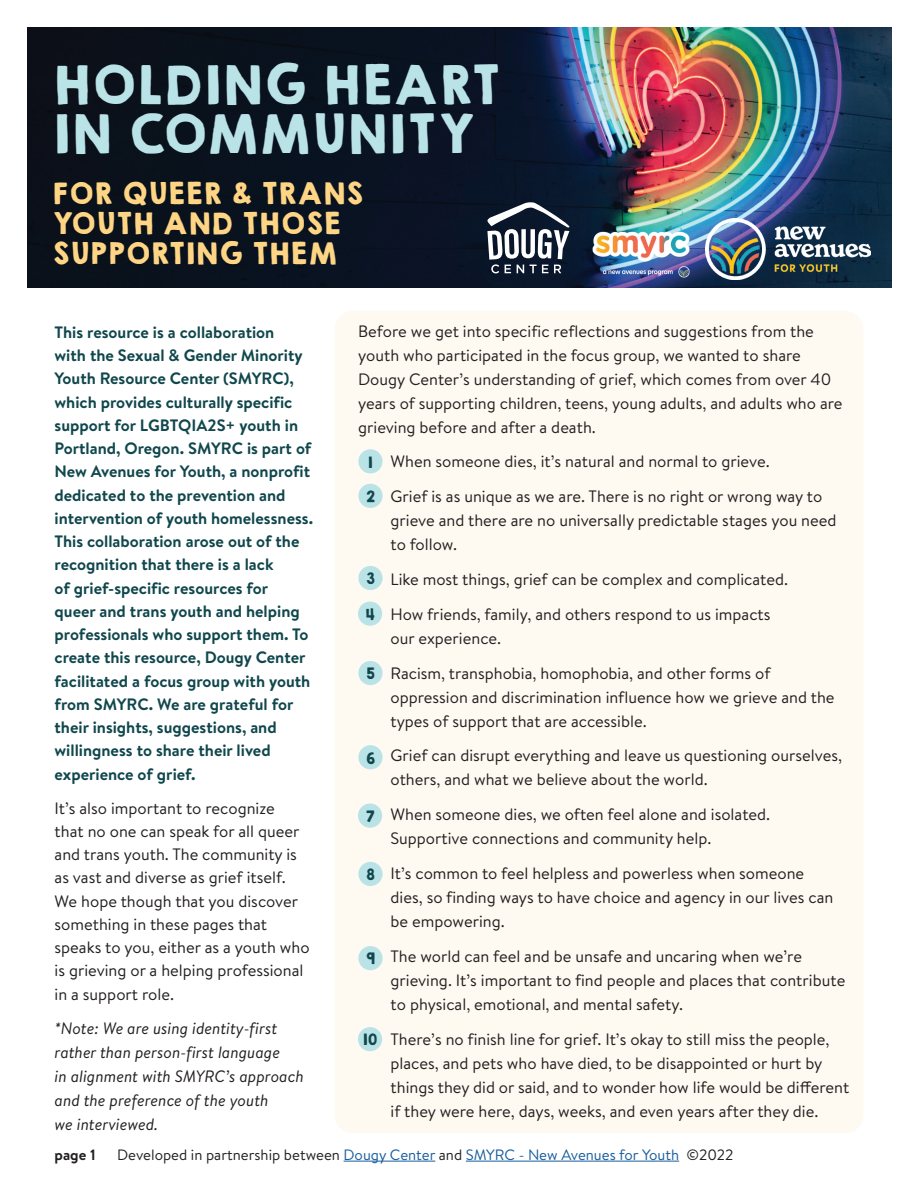
<style>
.page{position:relative;width:918px;height:1188px;background:#fff}
.page>*{position:absolute;margin:0;border:0;box-sizing:border-box;transform-origin:0 0}
.t1{font:48.6px/48.6px "KGHAPPY Solid";color:#bae3e7}
.t2{font:27px/30px "KGHAPPY Solid";color:#fed584}
.t3{font:16.5px/24px "Brandon Text";color:#231f20}
.t4{font:700 16.5px/23.2px "Brandon Text";color:#10474c}
.t5{font:italic 16.5px/24px "Brandon Text";color:#231f20}
.t6{font:15px "Brandon Text";color:#231f20}
.t7{font:700 15px "Brandon Text";color:#231f20}
.t8{font:14.1px "KGHAPPY Solid";color:#10474c;scale:.96 1}
.s1{color:#175d9e}
</style>
<div class="page">
<div style="left:335px;top:311px;width:528px;height:822px;background:#fefaf1;border-radius:18px"></div>
<img style="left:27px;top:27px;width:864px;height:260px">
<div style="left:358px;top:449px;width:25px;height:24px;background:#bae3e7;border-radius:50%"></div>
<div style="left:358px;top:484px;width:25px;height:24px;background:#bae3e7;border-radius:50%"></div>
<div style="left:358px;top:566px;width:25px;height:24px;background:#bae3e7;border-radius:50%"></div>
<div style="left:358px;top:602px;width:24px;height:24px;background:#bae3e7;border-radius:50%"></div>
<div style="left:358px;top:661px;width:25px;height:24px;background:#bae3e7;border-radius:50%"></div>
<div style="left:358px;top:745px;width:25px;height:24px;background:#bae3e7;border-radius:50%"></div>
<div style="left:358px;top:804px;width:24px;height:24px;background:#bae3e7;border-radius:50%"></div>
<div style="left:358px;top:862px;width:25px;height:24px;background:#bae3e7;border-radius:50%"></div>
<div style="left:358px;top:946px;width:25px;height:24px;background:#bae3e7;border-radius:50%"></div>
<div style="left:358px;top:1027px;width:24px;height:24px;background:#bae3e7;border-radius:50%"></div>
<svg style="left:487px;top:202px;width:82px;height:71px"></svg>
<img style="left:705px;top:219px;width:166px;height:60px">
<img style="left:590px;top:230px;width:101px;height:49px">
<hr style="left:344px;top:1161px;width:91px;height:1px;background:#175d9e">
<hr style="left:466px;top:1161px;width:213px;height:1px;background:#175d9e">
<h1 class="t1" style="left:52px;top:60px;width:450px">HOLDING HEART<br>IN COMMUNITY</h1>
<h2 class="t2" style="left:52px;top:178px;width:313px">FOR QUEER &amp; TRANS<br>YOUTH AND THOSE<br>SUPPORTING THEM</h2>
<p class="t4" style="left:55px;top:320px;width:260px">This resource is a collaboration<br>with the Sexual &amp; Gender Minority Youth Resource Center (SMYRC), which provides culturally specific support for LGBTQIA2S+ youth in Portland, Oregon. SMYRC is part of New Avenues for Youth, a nonprofit dedicated to the prevention and intervention of youth homelessness.<br>This collaboration arose out of the recognition that there is a lack<br>of grief-specific resources for queer and trans youth and helping professionals who support them. To create this resource, Dougy Center facilitated a focus group with youth from SMYRC. We are grateful for their insights, suggestions, and willingness to share their lived experience of grief.</p>
<p class="t3" style="left:55px;top:796px;width:257px;line-height:23.2px">It’s also important to recognize<br>that no one can speak for all queer and trans youth. The community is as vast and diverse as grief itself.<br>We hope though that you discover something in these pages that speaks to you, either as a youth who is grieving or a helping professional in a support role.</p>
<p class="t5" style="left:55px;top:1016px;width:251px">*Note: We are using identity-first rather than person-first language<br>in alignment with SMYRC’s approach and the preference of the youth<br>we interviewed.</p>
<p class="t3" style="left:358px;top:318px;width:486px">Before we get into specific reflections and suggestions from the youth who participated in the focus group, we wanted to share Dougy Center’s understanding of grief, which comes from over 40 years of supporting children, teens, young adults, and adults who are grieving before and after a death.</p>
<p class="t3" style="left:391px;top:444px;width:433px;line-height:34.8px">When someone dies, it’s natural and normal to grieve.<br>Grief is as unique as we are. There is no right or wrong way to</p>
<p class="t3" style="left:391px;top:508px;width:448px">grieve and there are no universally predictable stages you need to follow.</p>
<p class="t3" style="left:391px;top:561px;width:399px;line-height:34.8px">Like most things, grief can be complex and complicated.<br>How friends, family, and others respond to us impacts</p>
<p class="t3" style="left:391px;top:620px;width:382px;line-height:34.8px">our experience.<br>Racism, transphobia, homophobia, and other forms of</p>
<p class="t3" style="left:391px;top:684px;width:446px">oppression and discrimination influence how we grieve and the types of support that are accessible.</p>
<p class="t3" style="left:391px;top:743px;width:453px">Grief can disrupt everything and leave us questioning ourselves, others, and what we believe about the world.</p>
<p class="t3" style="left:391px;top:802px;width:381px">When someone dies, we often feel alone and isolated.<br>Supportive connections and community help.</p>
<p class="t3" style="left:391px;top:861px;width:444px">It’s common to feel helpless and powerless when someone dies, so finding ways to have choice and agency in our lives can be empowering.</p>
<p class="t3" style="left:391px;top:944px;width:456px">The world can feel and be unsafe and uncaring when we’re grieving. It’s important to find people and places that contribute to physical, emotional, and mental safety.</p>
<p class="t3" style="left:391px;top:1026px;width:460px">There’s no finish line for grief. It’s okay to still miss the people, places, and pets who have died, to be disappointed or hurt by things they did or said, and to wonder how life would be different if they were here, days, weeks, and even years after they die.</p>
<p class="t8" style="left:368px;top:451px;width:7px">1</p>
<p class="t8" style="left:365px;top:486px;width:12px">2</p>
<p class="t8" style="left:365px;top:568px;width:11px">3</p>
<p class="t8" style="left:365px;top:603px;width:12px">4</p>
<p class="t8" style="left:365px;top:663px;width:11px">5</p>
<p class="t8" style="left:365px;top:747px;width:12px">6</p>
<p class="t8" style="left:365px;top:805px;width:11px">7</p>
<p class="t8" style="left:366px;top:864px;width:11px">8</p>
<p class="t8" style="left:365px;top:948px;width:12px">9</p>
<p class="t8" style="left:362px;top:1029px;width:17px">10</p>
<p class="t7" style="left:55px;top:1144px;width:43px">page 1</p>
<p class="t6" style="left:117px;top:1144px;width:618px">Developed in partnership between <span class="s1">Dougy Center</span> and <span class="s1">SMYRC - New Avenues for Youth</span> ©2022</p>
</div>
